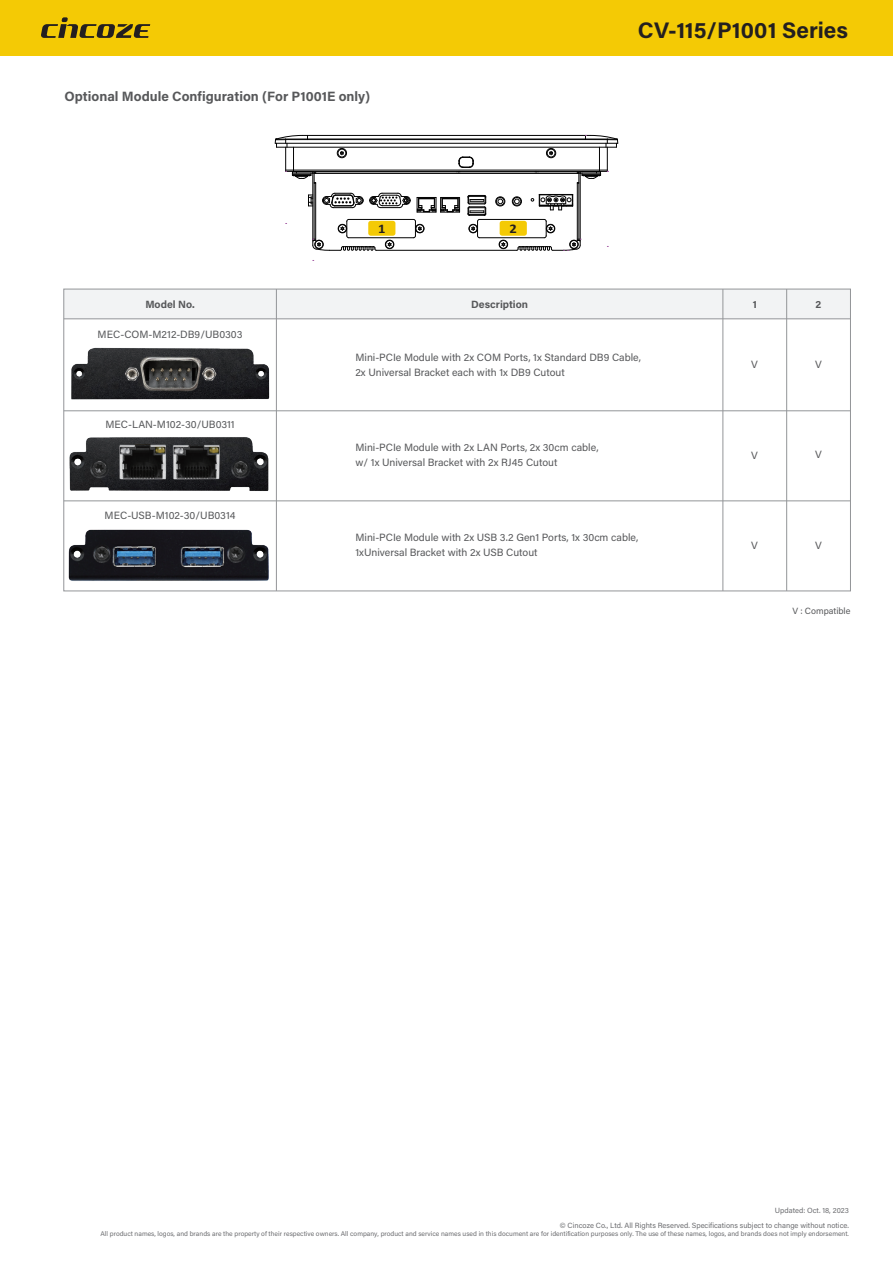
<style>
.page{position:relative;width:893px;height:1263px;background:#fff}
.page>*{position:absolute;margin:0;border:0;box-sizing:border-box;transform-origin:0 0}
.t1{font:700 22.5px "Acumin Pro";color:#231f20}
.t2{font:700 13.5px "Acumin Pro";color:#57585a}
.t3{font:700 13.2px "Calibri";color:#231f20;scale:1.1 1}
.t4{font:10.5px/15px "Acumin Pro";color:#57585a}
.t5{font:700 10.5px "Acumin Pro";color:#57585a}
.t6{font:9px "Acumin Pro";color:#57585a}
.t7{font:7.5px "Acumin Pro";color:#6c6d70}
.t8{font:6.75px "Acumin Pro";color:#6c6d70}
</style>
<div class="page">
<div style="left:500px;top:221px;width:27px;height:15px;background:#f4ca05;border-radius:3px"></div>
<div style="left:368px;top:221px;width:27px;height:15px;background:#f4ca05;border-radius:3px"></div>
<hr style="left:313px;top:172px;width:1px;height:68px;background:#030303">
<hr style="left:314px;top:172px;width:1px;height:68px;background:#030303">
<hr style="left:315px;top:183px;width:1px;height:57px;background:#030303">
<hr style="left:376px;top:250px;width:141px;height:1px;background:#030303">
<hr style="left:479px;top:237px;width:65px;height:1px;background:#030303">
<hr style="left:349px;top:237px;width:64px;height:1px;background:#030303">
<hr style="left:349px;top:219px;width:64px;height:1px;background:#030303">
<hr style="left:479px;top:219px;width:65px;height:1px;background:#030303">
<svg style="left:388px;top:243px;width:4px;height:3px"></svg>
<svg style="left:308px;top:195px;width:5px;height:12px"></svg>
<svg style="left:417px;top:197px;width:43px;height:16px"></svg>
<hr style="left:314px;top:173px;width:265px;height:1px;background:#030303">
<hr style="left:316px;top:172px;width:261px;height:1px;background:#030303">
<hr style="left:286px;top:171px;width:321px;height:1px;background:#030303">
<hr style="left:286px;top:170px;width:321px;height:1px;background:#030303">
<hr style="left:276px;top:147px;width:340px;height:1px;background:#030303">
<hr style="left:275px;top:143px;width:343px;height:1px;background:#030303">
<svg style="left:340px;top:151px;width:4px;height:4px"></svg>
<hr style="left:307px;top:139px;width:278px;height:1px;background:#030303">
<svg style="left:501px;top:243px;width:4px;height:3px"></svg>
<svg style="left:549px;top:151px;width:4px;height:4px"></svg>
<hr style="left:577px;top:183px;width:1px;height:57px;background:#030303">
<hr style="left:579px;top:172px;width:1px;height:68px;background:#030303">
<hr style="left:580px;top:172px;width:1px;height:68px;background:#030303">
<div style="left:337px;top:148px;width:10px;height:10px;border:1px solid #030303;border-radius:50%"></div>
<div style="left:338px;top:149px;width:8px;height:8px;border:1px solid #030303;border-radius:50%"></div>
<div style="left:385px;top:240px;width:9px;height:9px;border:1px solid #030303;border-radius:50%"></div>
<div style="left:385px;top:240px;width:9px;height:8px;border:1px solid #030303;border-radius:50%"></div>
<div style="left:416px;top:224px;width:8px;height:9px;border:1px solid #030303;border-radius:50%"></div>
<svg style="left:413px;top:219px;width:9px;height:19px"></svg>
<svg style="left:322px;top:193px;width:89px;height:15px"></svg>
<div style="left:495px;top:197px;width:10px;height:9px;border:1px solid #030303;border-radius:50%"></div>
<div style="left:496px;top:197px;width:8px;height:8px;border:1px solid #030303;border-radius:50%"></div>
<svg style="left:498px;top:199px;width:5px;height:5px"></svg>
<svg style="left:468px;top:195px;width:19px;height:43px"></svg>
<div style="left:499px;top:240px;width:9px;height:9px;border:1px solid #030303;border-radius:50%"></div>
<div style="left:499px;top:240px;width:8px;height:8px;border:1px solid #030303;border-radius:50%"></div>
<div style="left:512px;top:197px;width:10px;height:9px;border:1px solid #030303;border-radius:50%"></div>
<div style="left:513px;top:197px;width:8px;height:8px;border:1px solid #030303;border-radius:50%"></div>
<svg style="left:514px;top:199px;width:5px;height:5px"></svg>
<svg style="left:531px;top:194px;width:42px;height:17px"></svg>
<div style="left:546px;top:148px;width:10px;height:10px;border:1px solid #030303;border-radius:50%"></div>
<div style="left:547px;top:149px;width:8px;height:8px;border:1px solid #030303;border-radius:50%"></div>
<svg style="left:457px;top:157px;width:17px;height:14px"></svg>
<hr style="left:307px;top:135px;width:278px;height:1px;background:#030303">
<svg style="left:312px;top:219px;width:65px;height:32px"></svg>
<svg style="left:275px;top:135px;width:41px;height:49px"></svg>
<svg style="left:516px;top:219px;width:65px;height:32px"></svg>
<svg style="left:577px;top:135px;width:41px;height:49px"></svg>
<div style="left:0;top:0;width:893px;height:55px;background:#f4ca05"></div>
<svg style="left:41px;top:17px;width:109px;height:21px"></svg>
<img style="left:63px;top:331px;width:228px;height:81px">
<img style="left:63px;top:422px;width:226px;height:82px">
<img style="left:63px;top:515px;width:226px;height:77px">
<div style="left:64px;top:289px;width:786px;height:30px;background:#f2f3f4"></div>
<hr style="left:64px;top:410px;width:786px;height:1px;background:#939598">
<hr style="left:64px;top:501px;width:786px;height:1px;background:#939598">
<hr style="left:64px;top:319px;width:786px;height:1px;background:#939598">
<hr style="left:786px;top:289px;width:1px;height:302px;background:#939598">
<hr style="left:723px;top:289px;width:1px;height:302px;background:#939598">
<hr style="left:276px;top:289px;width:1px;height:302px;background:#939598">
<p class="t2" style="left:65px;top:86px;width:307px">Optional Module Configuration (For P1001E only)</p>
<p class="t3" style="left:378px;top:219px;width:8px">1</p>
<p class="t3" style="left:509px;top:219px;width:8px">2</p>
<p class="t5" style="left:145px;top:297px;width:51px">Model No.</p>
<p class="t5" style="left:471px;top:297px;width:58px">Description</p>
<p class="t4" style="left:98px;top:327px;width:146px">MEC-COM-M212-DB9/UB0303</p>
<h1 class="t1" style="left:638px;top:14px;width:212px">CV-115/P1001 Series</h1>
<p class="t5" style="left:753px;top:297px;width:6px">1</p>
<p class="t5" style="left:816px;top:297px;width:7px">2</p>
<p class="t4" style="left:105px;top:417px;width:131px">MEC-LAN-M102-30/UB0311</p>
<p class="t4" style="left:105px;top:507px;width:132px">MEC-USB-M102-30/UB0314</p>
<p class="t4" style="left:355px;top:349px;width:287px">Mini-PCIe Module with 2x COM Ports, 1x Standard DB9 Cable,<br>2x Universal Bracket each with 1x DB9 Cutout</p>
<p class="t4" style="left:355px;top:439px;width:245px">Mini-PCIe Module with 2x LAN Ports, 2x 30cm cable, w/ 1x Universal Bracket with 2x RJ45 Cutout</p>
<p class="t4" style="left:355px;top:529px;width:284px">Mini-PCIe Module with 2x USB 3.2 Gen1 Ports, 1x 30cm cable,<br>1xUniversal Bracket with 2x USB Cutout</p>
<p class="t4" style="left:751px;top:357px;width:8px">V</p>
<p class="t4" style="left:815px;top:357px;width:8px">V</p>
<p class="t4" style="left:751px;top:447px;width:8px">V</p>
<p class="t4" style="left:815px;top:447px;width:8px">V</p>
<p class="t4" style="left:751px;top:537px;width:8px">V</p>
<p class="t4" style="left:815px;top:537px;width:8px">V</p>
<p class="t6" style="left:792px;top:605px;width:60px">V : Compatible</p>
<p class="t7" style="left:775px;top:1205px;width:76px">Updated: Oct. 18, 2023</p>
<p class="t7" style="left:560px;top:1220px;width:291px">© Cincoze Co., Ltd. All Rights Reserved. Specifications subject to change without notice.</p>
<p class="t8" style="left:100px;top:1229px;width:750px">All product names, logos, and brands are the property of their respective owners. All company, product and service names used in this document are for identification purposes only. The use of these names, logos, and brands does not imply endorsement.</p>
</div>
